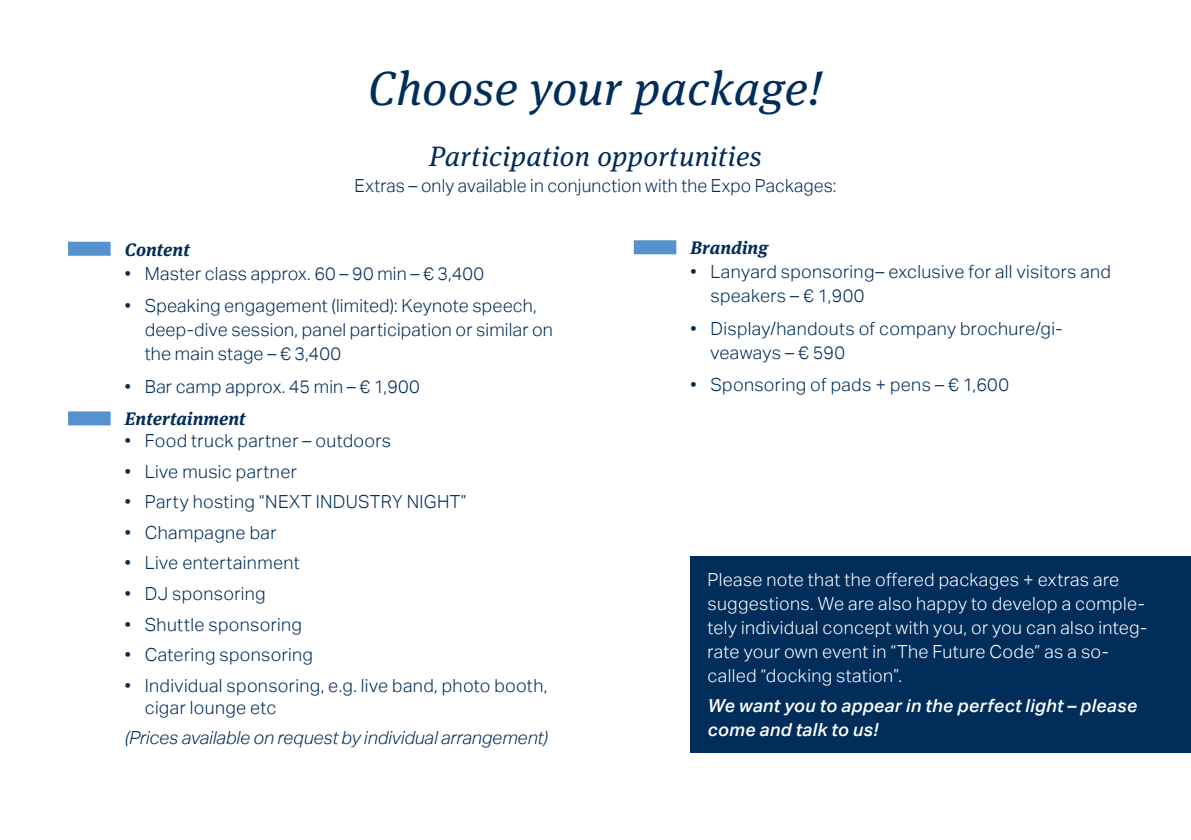
<style>
.page{position:relative;width:1191px;height:840px;background:#fff}
.page>*{position:absolute;margin:0;border:0;box-sizing:border-box;transform-origin:0 0}
.t1{font:italic 48px "Meta Serif OT";letter-spacing:.01em;color:#002d5a}
.t2{font:italic 28px "Meta Serif OT";letter-spacing:.01em;color:#002d5a}
.t3{font:300 18px/24px "Aktiv Grotesk";letter-spacing:.015em;color:#002d5a}
.t4{font:300 18px/24px "Aktiv Grotesk";letter-spacing:.02em;color:#fff}
.t5{font:italic 500 18px/24px "Aktiv Grotesk";letter-spacing:.015em;color:#fff}
.t6{font:italic 300 18px "Aktiv Grotesk";letter-spacing:-.005em;color:#002d5a}
.t7{font:italic 700 18px "Meta Serif OT";letter-spacing:.01em;color:#002d5a}
</style>
<div class="page">
<div style="left:68px;top:241px;width:43px;height:14px;background:#5692ce"></div>
<div style="left:68px;top:411px;width:43px;height:14px;background:#5692ce"></div>
<div style="left:634px;top:240px;width:42px;height:14px;background:#5692ce"></div>
<div style="left:690px;top:556px;width:501px;height:196px;background:#002d5a"></div>
<h1 class="t1" style="left:368px;top:58px;width:457px">Choose your package!</h1>
<h2 class="t2" style="left:429px;top:138px;width:334px">Participation opportunities</h2>
<p class="t3" style="left:354px;top:174px;width:483px">Extras – only available in conjunction with the Expo Packages:</p>
<p class="t7" style="left:125px;top:238px;width:66px">Content</p>
<p class="t3" style="left:125px;top:261px;width:361px">• Master class approx. 60 – 90 min – € 3,400</p>
<p class="t3" style="left:145px;top:294px;width:410px;text-indent:-20px">• Speaking engagement (limited): Keynote speech, deep-dive session, panel participation or similar on the main stage – € 3,400</p>
<p class="t3" style="left:125px;top:374px;width:296px">• Bar camp approx. 45 min – € 1,900</p>
<p class="t7" style="left:125px;top:407px;width:122px">Entertainment</p>
<p class="t3" style="left:125px;top:429px;width:268px">• Food truck partner – outdoors</p>
<p class="t3" style="left:125px;top:459px;width:174px">• Live music partner</p>
<p class="t3" style="left:125px;top:490px;width:343px">• Party hosting “NEXT INDUSTRY NIGHT”</p>
<p class="t3" style="left:125px;top:520px;width:153px">• Champagne bar</p>
<p class="t3" style="left:125px;top:551px;width:176px">• Live entertainment</p>
<p class="t3" style="left:125px;top:581px;width:142px">• DJ sponsoring</p>
<p class="t3" style="left:125px;top:612px;width:179px">• Shuttle sponsoring</p>
<p class="t3" style="left:125px;top:642px;width:190px">• Catering sponsoring</p>
<p class="t3" style="left:145px;top:674px;width:404px;line-height:22px;text-indent:-20px">• Individual sponsoring, e.g. live band, photo booth, cigar lounge etc</p>
<p class="t6" style="left:125px;top:727px;width:424px">(Prices available on request by individual arrangement)</p>
<p class="t7" style="left:690px;top:236px;width:79px">Branding</p>
<p class="t3" style="left:710px;top:260px;width:402px;text-indent:-20px">• Lanyard sponsoring– exclusive for all visitors and speakers – € 1,900</p>
<p class="t3" style="left:710px;top:316px;width:353px;text-indent:-20px">• Display/handouts of company brochure/gi&shy;veaways – € 590</p>
<p class="t3" style="left:690px;top:373px;width:320px">• Sponsoring of pads + pens – € 1,600</p>
<p class="t4" style="left:707px;top:567px;width:441px">Please note that the offered packages + extras are suggestions. We are also happy to develop a comple&shy;tely individual concept with you, or you can also integ&shy;rate your own event in “The Future Code” as a so&shy;called “docking station”.</p>
<p class="t5" style="left:707px;top:693px;width:431px">We want you to appear in the perfect light – please come and talk to us!</p>
</div>
